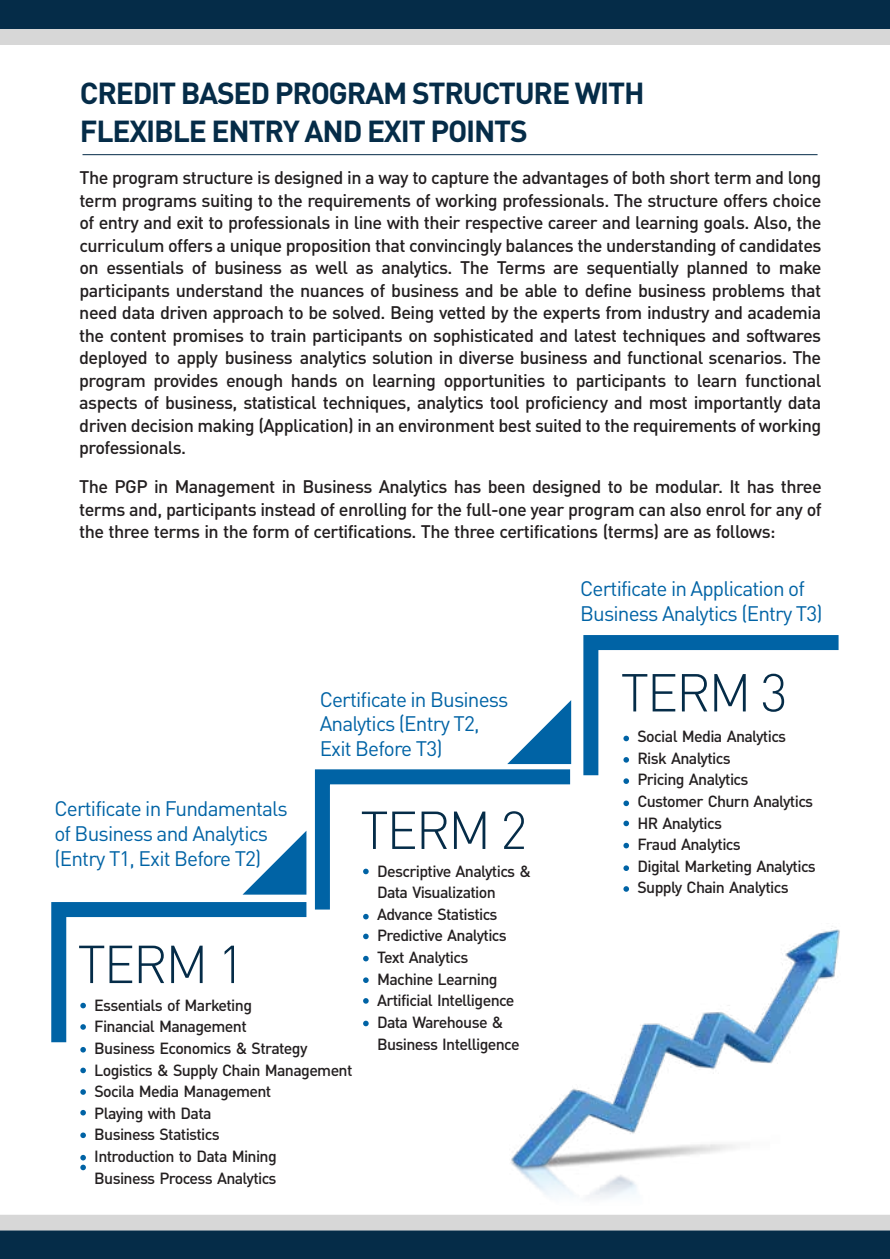
<style>
.page{position:relative;width:890px;height:1259px;background:#fff}
.page>*{position:absolute;margin:0;border:0;box-sizing:border-box;transform-origin:0 0}
.t1{font:300 52.5px "DIN Pro";letter-spacing:-.04em;color:#052c48}
.t2{font:700 30px/37.2px "DIN Pro";letter-spacing:-.04em;color:#052c48}
.t3{font:20.7px/24.9px "DIN Pro";letter-spacing:-.04em;color:#0063a5}
.t4{font:500 18px/22.5px "DIN Pro";letter-spacing:-.03em;color:#231f20;text-align:justify}
.t5{font:500 16.05px/21.6px "DIN Pro";letter-spacing:-.04em;color:#231f20}
</style>
<div class="page">
<div style="left:0;top:0;width:890px;height:44px;background:#d7d7d7"></div>
<div style="left:0;top:0;width:890px;height:28px;background:#052c48"></div>
<div style="left:0;top:1214px;width:890px;height:44px;background:#d7d7d7"></div>
<div style="left:0;top:1230px;width:890px;height:28px;background:#052c48"></div>
<hr style="left:82px;top:154px;width:736px;height:1px;background:#052c48">
<svg style="left:80px;top:1067px;width:6px;height:6px"></svg>
<svg style="left:80px;top:1089px;width:6px;height:5px"></svg>
<svg style="left:80px;top:1109px;width:6px;height:6px"></svg>
<svg style="left:80px;top:1132px;width:6px;height:5px"></svg>
<svg style="left:80px;top:1154px;width:6px;height:16px"></svg>
<svg style="left:363px;top:933px;width:6px;height:6px"></svg>
<svg style="left:363px;top:955px;width:6px;height:6px"></svg>
<svg style="left:363px;top:977px;width:6px;height:5px"></svg>
<svg style="left:363px;top:998px;width:6px;height:5px"></svg>
<svg style="left:363px;top:1020px;width:6px;height:6px"></svg>
<svg style="left:623px;top:800px;width:6px;height:6px"></svg>
<svg style="left:623px;top:820px;width:6px;height:6px"></svg>
<svg style="left:623px;top:842px;width:6px;height:6px"></svg>
<svg style="left:623px;top:865px;width:6px;height:5px"></svg>
<svg style="left:623px;top:886px;width:6px;height:5px"></svg>
<svg style="left:583px;top:635px;width:256px;height:149px"></svg>
<svg style="left:314px;top:761px;width:271px;height:159px"></svg>
<svg style="left:51px;top:894px;width:270px;height:159px"></svg>
<svg style="left:507px;top:700px;width:64px;height:64px"></svg>
<svg style="left:243px;top:831px;width:63px;height:63px"></svg>
<img style="left:510px;top:927px;width:330px;height:272px">
<h2 class="t2" style="left:80px;top:71px;width:566px">CREDIT BASED PROGRAM STRUCTURE WITH<br>FLEXIBLE ENTRY AND EXIT POINTS</h2>
<p class="t4" style="left:79px;top:164px;width:744px">The program structure is designed in a way to capture the advantages of both short term and long term programs suiting to the requirements of working professionals. The structure offers choice of entry and exit to professionals in line with their respective career and learning goals. Also, the curriculum offers a unique proposition that convincingly balances the understanding of candidates on essentials of business as well as analytics. The Terms are sequentially planned to make participants understand the nuances of business and be able to define business problems that need data driven approach to be solved. Being vetted by the experts from industry and academia the content promises to train participants on sophisticated and latest techniques and softwares deployed to apply business analytics solution in diverse business and functional scenarios. The program provides enough hands on learning opportunities to participants to learn functional aspects of business, statistical techniques, analytics tool proficiency and most importantly data driven decision making (Application) in an environment best suited to the requirements of working professionals.</p>
<p class="t4" style="left:79px;top:473px;width:744px">The PGP in Management in Business Analytics has been designed to be modular. It has three terms and, participants instead of enrolling for the full-one year program can also enrol for any of the three terms in the form of certifications. The three certifications (terms) are as follows:</p>
<p class="t3" style="left:320px;top:684px;width:190px">Certificate in Business<br>Analytics (Entry T2,<br>Exit Before T3)</p>
<p class="t3" style="left:54px;top:793px;width:235px">Certificate in Fundamentals of Business and Analytics (Entry T1, Exit Before T2)</p>
<h1 class="t1" style="left:78px;top:923px;width:169px">TERM 1</h1>
<p class="t5" style="left:94px;top:992px;width:260px">Essentials of Marketing<br>Financial Management<br>Business Economics &amp; Strategy<br>Logistics &amp; Supply Chain Management<br>Socila Media Management<br>Playing with Data<br>Business Statistics<br>Introduction to Data Mining<br>Business Process Analytics</p>
<h1 class="t1" style="left:360px;top:789px;width:169px">TERM 2</h1>
<p class="t5" style="left:377px;top:858px;width:155px">Descriptive Analytics &amp;<br>Data Visualization<br>Advance Statistics<br>Predictive Analytics<br>Text Analytics<br>Machine Learning<br>Artificial Intelligence<br>Data Warehouse &amp;<br>Business Intelligence</p>
<p class="t3" style="left:580px;top:574px;width:244px">Certificate in Application of<br>Business Analytics (Entry T3)</p>
<h1 class="t1" style="left:621px;top:652px;width:169px">TERM 3</h1>
<p class="t5" style="left:637px;top:723px;width:180px">Social Media Analytics<br>Risk Analytics<br>Pricing Analytics<br>Customer Churn Analytics<br>HR Analytics<br>Fraud Analytics<br>Digital Marketing Analytics<br>Supply Chain Analytics</p>
</div>
